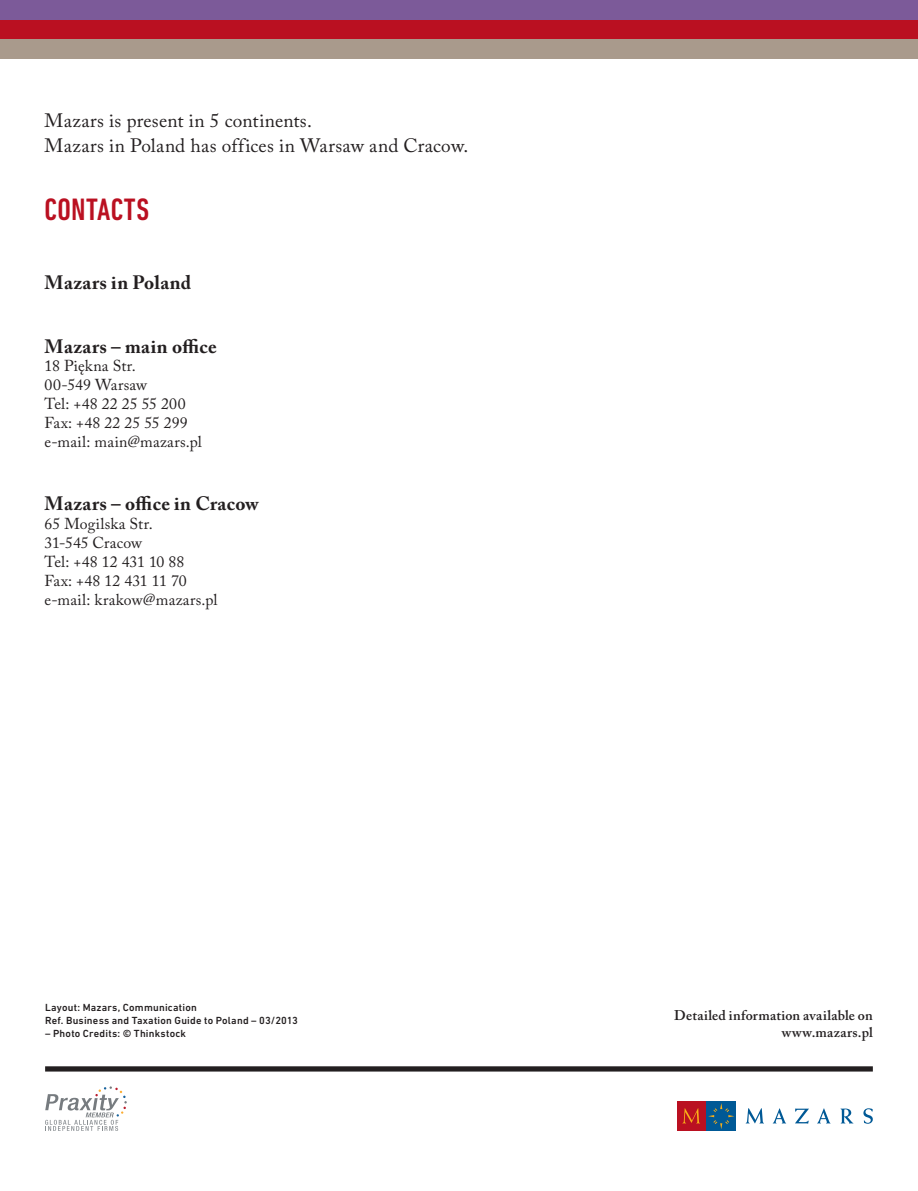
<style>
.page{position:relative;width:918px;height:1191px;background:#fff}
.page>*{position:absolute;margin:0;border:0;box-sizing:border-box;transform-origin:0 0}
.t1{font:500 condensed 31.5px "DIN Next LT Pro";letter-spacing:.01em;color:#ba1021}
.t2{font:19.25px/24.5px "Adobe Caslon Pro";letter-spacing:.015em;color:#231f20}
.t3{font:700 19.25px "Adobe Caslon Pro";letter-spacing:.02em;color:#231f20}
.t4{font:15.75px/18.9px "Adobe Caslon Pro";letter-spacing:.01em;color:#231f20}
.t5{font:600 14px/16.8px "Adobe Caslon Pro";letter-spacing:.02em;color:#231f20;text-align:right}
.t6{font:500 10.5px/12.6px "DIN Next LT Pro";letter-spacing:.02em;color:#231f20}
</style>
<div class="page">
<div style="left:0;top:39px;width:918px;height:20px;background:#a99a8c"></div>
<div style="left:0;top:19px;width:918px;height:20px;background:#ba1021"></div>
<div style="left:0;top:0;width:918px;height:20px;background:#7c5a99"></div>
<div style="left:45px;top:1066px;width:828px;height:5px;background:#231f20"></div>
<div style="left:677px;top:1101px;width:29px;height:30px;background:#ba1021"></div>
<div style="left:706px;top:1101px;width:30px;height:30px;background:#005996"></div>
<svg style="left:746px;top:1108px;width:18px;height:15px"></svg>
<svg style="left:795px;top:1108px;width:14px;height:15px"></svg>
<svg style="left:863px;top:1108px;width:10px;height:15px"></svg>
<svg style="left:773px;top:1108px;width:13px;height:15px"></svg>
<svg style="left:817px;top:1108px;width:13px;height:15px"></svg>
<svg style="left:840px;top:1108px;width:13px;height:15px"></svg>
<svg style="left:708px;top:1103px;width:26px;height:26px"></svg>
<svg style="left:683px;top:1108px;width:17px;height:15px"></svg>
<svg style="left:45px;top:1086px;width:82px;height:45px"></svg>
<p class="t2" style="left:45px;top:108px;width:425px">Mazars is present in 5 continents.<br>Mazars in Poland has offices in Warsaw and Cracow.</p>
<h1 class="t1" style="left:45px;top:192px;width:106px">CONTACTS</h1>
<p class="t3" style="left:45px;top:271px;width:148px">Mazars in Poland</p>
<p class="t3" style="left:45px;top:335px;width:174px">Mazars – main office</p>
<p class="t4" style="left:45px;top:356px;width:159px">18 Piękna Str.<br>00-549 Warsaw<br>Tel: +48 22 25 55 200<br>Fax: +48 22 25 55 299 e-mail: main@mazars.pl</p>
<p class="t3" style="left:45px;top:492px;width:216px">Mazars – office in Cracow</p>
<p class="t4" style="left:45px;top:514px;width:174px">65 Mogilska Str.<br>31-545 Cracow<br>Tel: +48 12 431 10 88<br>Fax: +48 12 431 11 70 e-mail: krakow@mazars.pl</p>
<p class="t6" style="left:45px;top:1001px;width:254px">Layout: Mazars, Communication<br>Ref. Business and Taxation Guide to Poland – 03/2013</p>
<p class="t6" style="left:45px;top:1026px;width:142px">– Photo Credits: © Thinkstock</p>
<p class="t5" style="left:674px;top:1006px;width:200px">Detailed information available on www.mazars.pl</p>
</div>
